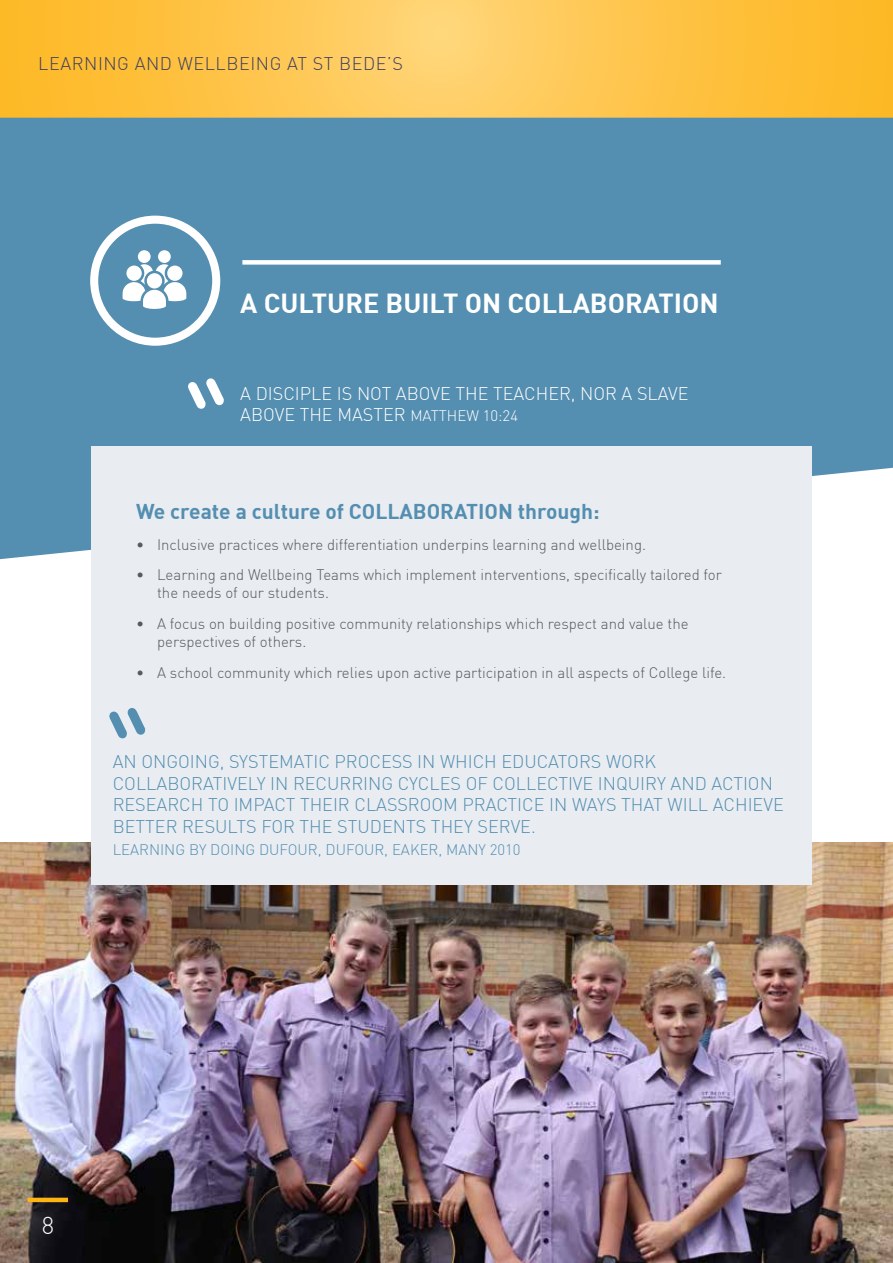
<style>
.page{position:relative;width:893px;height:1263px;background:#fff}
.page>*{position:absolute;margin:0;border:0;box-sizing:border-box;transform-origin:0 0}
.t1{font:102.6px "Chalkboard";color:#fff}
.t2{font:102.6px "Chalkboard";color:#548eb0}
.t3{font:700 27px "DIN";color:#fff}
.t4{font:300 24px "DIN";color:#fff}
.t5{font:700 21px "DIN";color:#548eb0}
.t6{font:300 18px/21.6px "DIN";color:#548eb0}
.t7{font:300 18px/21.6px "DIN";color:#fff}
.t8{font:300 18px "DIN";letter-spacing:.03em;color:#3d3e63}
.t9{font:300 15px/18px "DIN";color:#58595b}
.t10{font:300 15px "DIN";color:#548eb0}
.s1{font-size:15px}
</style>
<div class="page">
<img style="left:0;top:842px;width:893px;height:421px">
<div style="left:0;top:118px;width:893px;height:441px;background:#548eb0"></div>
<div style="left:242px;top:260px;width:479px;height:5px;background:#fff"></div>
<svg style="left:89px;top:214px;width:133px;height:133px"></svg>
<div style="left:87px;top:213px;width:136px;height:136px;border:3px solid #548eb0;border-radius:50%"></div>
<div style="left:98px;top:224px;width:114px;height:114px;background:#548eb0;border-radius:50%"></div>
<div style="left:158px;top:250px;width:13px;height:13px;background:#fff;border-radius:50%"></div>
<div style="left:138px;top:250px;width:13px;height:13px;background:#fff;border-radius:50%"></div>
<svg style="left:123px;top:264px;width:63px;height:45px"></svg>
<div style="left:91px;top:446px;width:721px;height:438px;background:#e9edf2"></div>
<svg style="left:0;top:0;width:892px;height:118px;background:#fdc449"></svg>
<hr style="left:892px;top:0;width:1px;height:118px;background:#fdb925">
<hr style="left:28px;top:1198px;width:40px;height:4px;background:#fcb515">
<p class="t8" style="left:38px;top:53px;width:366px">LEARNING AND WELLBEING AT ST BEDE’S</p>
<h2 class="t3" style="left:240px;top:286px;width:480px">A CULTURE BUILT ON COLLABORATION</h2>
<h1 class="t1" style="left:183px;top:364px;width:47px">“</h1>
<p class="t7" style="left:240px;top:382px;width:450px">A DISCIPLE IS NOT ABOVE THE TEACHER, NOR A SLAVE<br>ABOVE THE MASTER <span class="s1">MATTHEW 10:24</span></p>
<h3 class="t5" style="left:136px;top:497px;width:465px">We create a culture of COLLABORATION through:</h3>
<p class="t9" style="left:136px;top:535px;width:511px">• Inclusive practices where differentiation underpins learning and wellbeing.</p>
<p class="t9" style="left:157px;top:566px;width:566px;text-indent:-21px">• Learning and Wellbeing Teams which implement interventions, specifically tailored for the needs of our students.</p>
<p class="t9" style="left:157px;top:615px;width:533px;text-indent:-21px">• A focus on building positive community relationships which respect and value the perspectives of others.</p>
<p class="t9" style="left:136px;top:663px;width:592px">• A school community which relies upon active participation in all aspects of College life.</p>
<h1 class="t2" style="left:104px;top:694px;width:47px">“</h1>
<p class="t6" style="left:113px;top:751px;width:673px">AN ONGOING, SYSTEMATIC PROCESS IN WHICH EDUCATORS WORK COLLABORATIVELY IN RECURRING CYCLES OF COLLECTIVE INQUIRY AND ACTION RESEARCH TO IMPACT THEIR CLASSROOM PRACTICE IN WAYS THAT WILL ACHIEVE BETTER RESULTS FOR THE STUDENTS THEY SERVE.</p>
<p class="t10" style="left:113px;top:840px;width:409px">LEARNING BY DOING DUFOUR, DUFOUR, EAKER, MANY 2010</p>
<h3 class="t4" style="left:42px;top:1210px;width:14px">8</h3>
</div>
